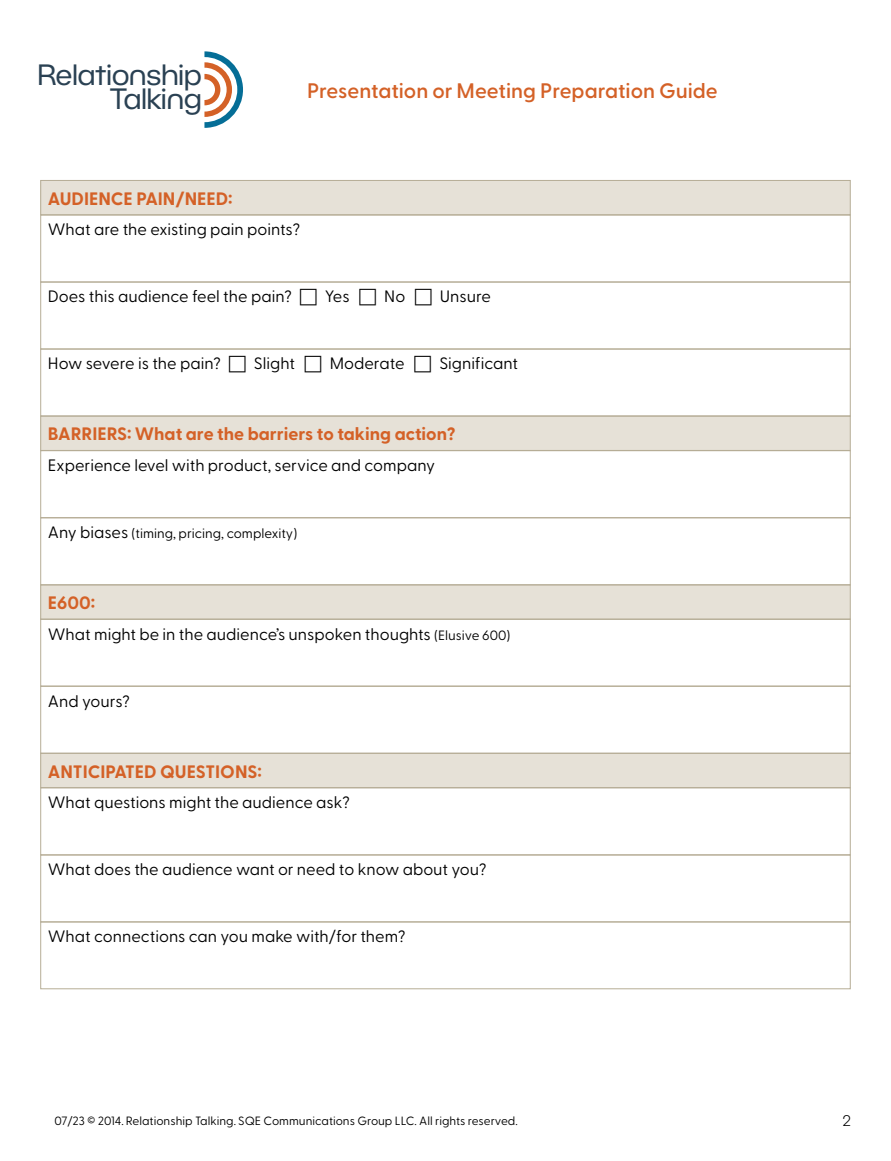
<style>
.page{position:relative;width:891px;height:1161px;background:#fff}
.page>*{position:absolute;margin:0;border:0;box-sizing:border-box;transform-origin:0 0}
.t1{font:28.8px/24.5px "BC Novatica CYR";color:#2a4153;text-align:right}
.t2{font:600 21px "Greycliff CF";color:#d46127}
.t3{font:700 18px "Greycliff CF";color:#d46127}
.t4{font:16.5px "Greycliff CF";color:#000}
.t5{font:300 15px "BC Novatica CYR";color:#000}
.t6{font:13.5px "Greycliff CF";color:#000}
.t7{font:12px "Greycliff CF";color:#000}
.s1{font-size:16.5px}
.s2{font-size:13.5px}
</style>
<div class="page">
<div style="left:41px;top:180px;width:809px;height:35px;background:#e6e1d7"></div>
<div style="left:40px;top:180px;width:811px;height:35px;border:1px solid #b6ad96"></div>
<div style="left:41px;top:416px;width:809px;height:34px;background:#e6e1d7"></div>
<div style="left:40px;top:416px;width:811px;height:35px;border:1px solid #b6ad96"></div>
<div style="left:41px;top:585px;width:809px;height:34px;background:#e6e1d7"></div>
<div style="left:40px;top:584px;width:811px;height:36px;border:1px solid #b6ad96"></div>
<div style="left:40px;top:215px;width:811px;height:67px;border:1px solid #b6ad96"></div>
<div style="left:40px;top:450px;width:811px;height:68px;border:1px solid #b6ad96"></div>
<div style="left:40px;top:517px;width:811px;height:68px;border:1px solid #b6ad96"></div>
<div style="left:41px;top:753px;width:809px;height:35px;background:#e6e1d7"></div>
<div style="left:40px;top:787px;width:811px;height:68px;border:1px solid #b6ad96"></div>
<div style="left:40px;top:619px;width:811px;height:68px;border:1px solid #b6ad96"></div>
<div style="left:40px;top:921px;width:811px;height:68px;border:1px solid #b6ad96"></div>
<div style="left:40px;top:855px;width:811px;height:67px;border:1px solid #b6ad96"></div>
<div style="left:40px;top:686px;width:811px;height:68px;border:1px solid #b6ad96"></div>
<div style="left:40px;top:282px;width:811px;height:67px;border:1px solid #b6ad96"></div>
<div style="left:40px;top:349px;width:811px;height:67px;border:1px solid #b6ad96"></div>
<svg style="left:204px;top:51px;width:39px;height:77px"></svg>
<h1 class="t1" style="left:38px;top:61px;width:165px">Relationship<br>Talking</h1>
<p class="t2" style="left:307px;top:75px;width:412px">Presentation or Meeting Preparation Guide</p>
<p class="t3" style="left:48px;top:185px;width:186px">AUDIENCE PAIN/NEED:</p>
<p class="t4" style="left:48px;top:217px;width:254px">What are the existing pain points?</p>
<p class="t4" style="left:48px;top:284px;width:246px">Does this audience feel the pain?</p>
<p class="t4" style="left:325px;top:284px;width:26px">Yes</p>
<p class="t4" style="left:384px;top:284px;width:22px">No</p>
<p class="t4" style="left:440px;top:284px;width:53px">Unsure</p>
<p class="t4" style="left:48px;top:351px;width:175px">How severe is the pain?</p>
<p class="t4" style="left:254px;top:351px;width:43px">Slight</p>
<p class="t4" style="left:330px;top:351px;width:77px">Moderate</p>
<p class="t4" style="left:439px;top:351px;width:80px">Significant</p>
<p class="t3" style="left:48px;top:420px;width:409px">BARRIERS: What are the barriers to taking action?</p>
<p class="t4" style="left:48px;top:453px;width:389px">Experience level with product, service and company</p>
<p class="t6" style="left:48px;top:523px;width:251px"><span class="s1">Any biases</span> (timing, pricing, complexity)</p>
<p class="t3" style="left:48px;top:589px;width:49px">E600:</p>
<p class="t4" style="left:48px;top:621px;width:464px">What might be in the audience’s unspoken thoughts <span class="s2">(Elusive 600)</span></p>
<p class="t4" style="left:48px;top:689px;width:84px">And yours?</p>
<p class="t3" style="left:48px;top:758px;width:216px">ANTICIPATED QUESTIONS:</p>
<p class="t4" style="left:48px;top:790px;width:304px">What questions might the audience ask?</p>
<p class="t4" style="left:48px;top:857px;width:440px">What does the audience want or need to know about you?</p>
<p class="t4" style="left:48px;top:924px;width:359px">What connections can you make with/for them?</p>
<p class="t7" style="left:54px;top:1112px;width:465px">07/23 © 2014. Relationship Talking. SQE Communications Group LLC. All rights reserved.</p>
<p class="t5" style="left:843px;top:1111px;width:9px">2</p>
</div>
